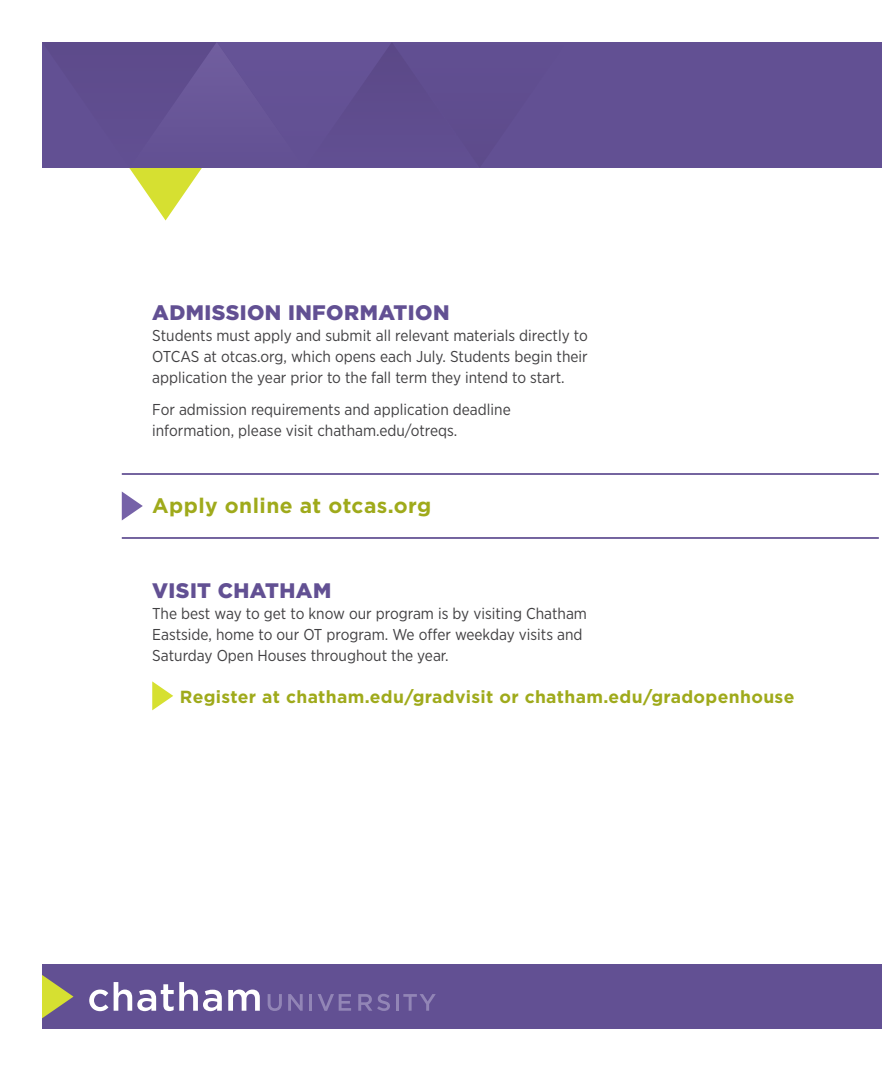
<style>
.page{position:relative;width:882px;height:1071px;background:#fff}
.page>*{position:absolute;margin:0;border:0;box-sizing:border-box;transform-origin:0 0}
.t1{font:900 21px "Gotham";letter-spacing:.02em;color:#625093}
.t2{font:700 21px "Gotham";letter-spacing:.02em;color:#9faa1b}
.t3{font:700 17.5px "Gotham";letter-spacing:.02em;color:#9faa1b}
.t4{font:15.75px/21px "Gotham Narrow";color:#414042}
</style>
<div class="page">
<div style="left:42px;top:42px;width:840px;height:126px;background:#625093"></div>
<div style="left:42px;top:964px;width:840px;height:65px;background:#625093"></div>
<svg style="left:42px;top:975px;width:32px;height:43px"></svg>
<svg style="left:129px;top:43px;width:276px;height:177px"></svg>
<svg style="left:89px;top:990px;width:19px;height:21px"></svg>
<svg style="left:114px;top:982px;width:108px;height:29px"></svg>
<svg style="left:228px;top:990px;width:32px;height:21px"></svg>
<svg style="left:268px;top:994px;width:14px;height:17px"></svg>
<svg style="left:288px;top:994px;width:15px;height:17px"></svg>
<hr style="left:309px;top:994px;width:3px;height:17px;background:#9285b6">
<svg style="left:318px;top:994px;width:33px;height:17px"></svg>
<svg style="left:358px;top:994px;width:32px;height:17px"></svg>
<hr style="left:396px;top:994px;width:3px;height:17px;background:#9285b6">
<svg style="left:403px;top:994px;width:33px;height:17px"></svg>
<svg style="left:152px;top:681px;width:21px;height:29px"></svg>
<svg style="left:122px;top:492px;width:21px;height:28px"></svg>
<hr style="left:122px;top:473px;width:757px;height:2px;background:#625093">
<hr style="left:122px;top:537px;width:757px;height:2px;background:#625093">
<h1 class="t1" style="left:152px;top:301px;width:299px">ADMISSION INFORMATION</h1>
<p class="t4" style="left:152px;top:325px;width:437px;text-align:justify">Students must apply and submit all relevant materials directly to OTCAS at otcas.org, which opens each July. Students begin their application the year prior to the fall term they intend to start.</p>
<p class="t4" style="left:152px;top:398px;width:360px">For admission requirements and application deadline information, please visit chatham.edu/otreqs.</p>
<h1 class="t2" style="left:152px;top:493px;width:281px">Apply online at otcas.org</h1>
<h1 class="t1" style="left:152px;top:579px;width:180px">VISIT CHATHAM</h1>
<p class="t4" style="left:152px;top:603px;width:436px">The best way to get to know our program is by visiting Chatham<br>Eastside, home to our OT program. We offer weekday visits and<br>Saturday Open Houses throughout the year.</p>
<p class="t3" style="left:180px;top:687px;width:616px">Register at chatham.edu/gradvisit or chatham.edu/gradopenhouse</p>
</div>
